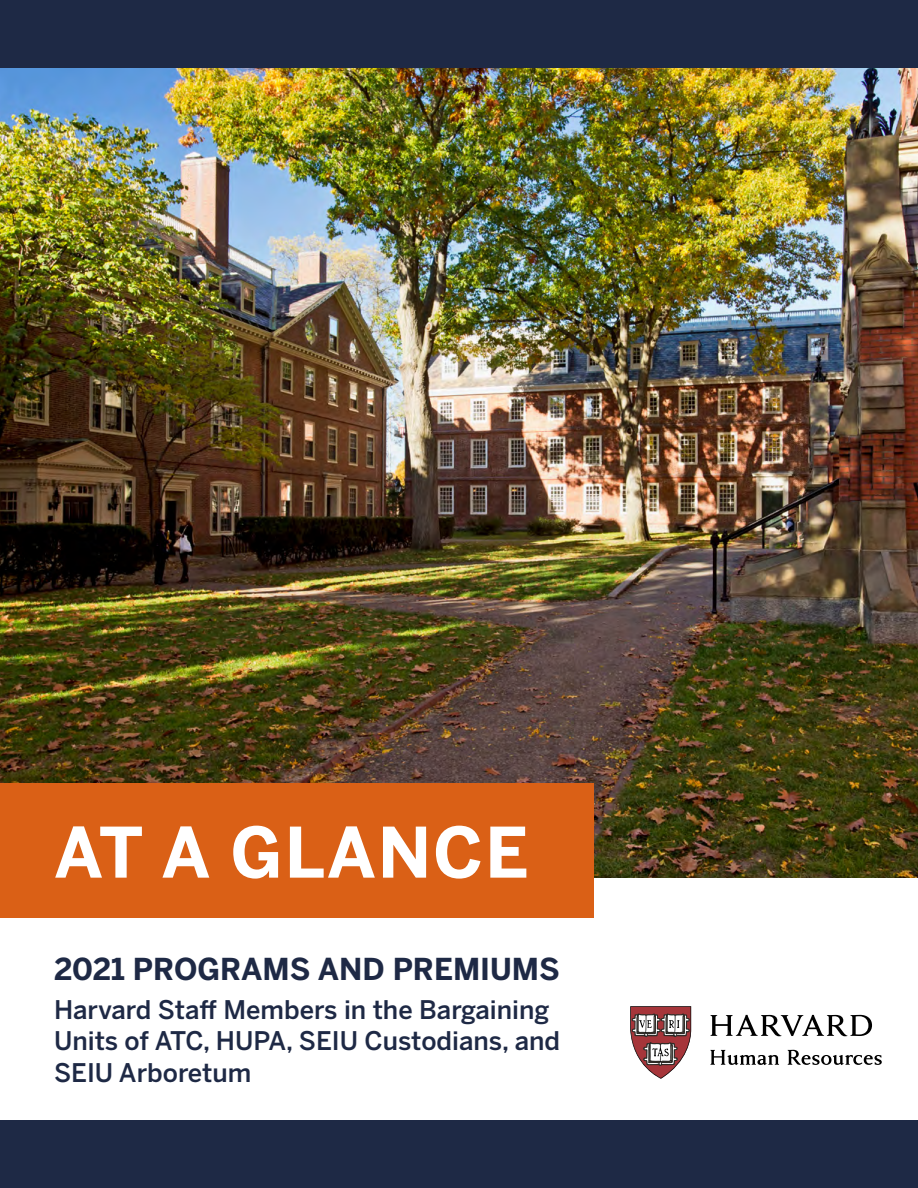
<style>
.page{position:relative;width:918px;height:1188px;background:#fff}
.page>*{position:absolute;margin:0;border:0;box-sizing:border-box;transform-origin:0 0}
.t1{font:700 69px "Benton Sans";letter-spacing:.025em;color:#fff}
.t2{font:700 30px "Benton Sans";color:#1e2945}
.t3{font:500 25.5px/31.5px "Benton Sans";color:#1e2945}
</style>
<div class="page">
<img style="left:0;top:68px;width:918px;height:810px">
<svg style="left:710px;top:1050px;width:69px;height:15px"></svg>
<svg style="left:788px;top:1050px;width:94px;height:15px"></svg>
<svg style="left:710px;top:1015px;width:162px;height:21px"></svg>
<svg style="left:630px;top:1006px;width:61px;height:73px"></svg>
<div style="left:0;top:783px;width:594px;height:135px;background:#da6016"></div>
<div style="left:0;top:0;width:918px;height:68px;background:#1e2945"></div>
<div style="left:0;top:1120px;width:918px;height:68px;background:#1e2945"></div>
<p class="t1" style="left:54px;top:811px;width:476px">AT A GLANCE</p>
<p class="t2" style="left:54px;top:952px;width:507px">2021 PROGRAMS AND PREMIUMS</p>
<p class="t3" style="left:54px;top:993px;width:508px">Harvard Staff Members in the Bargaining<br>Units of ATC, HUPA, SEIU Custodians, and<br>SEIU Arboretum</p>
</div>
